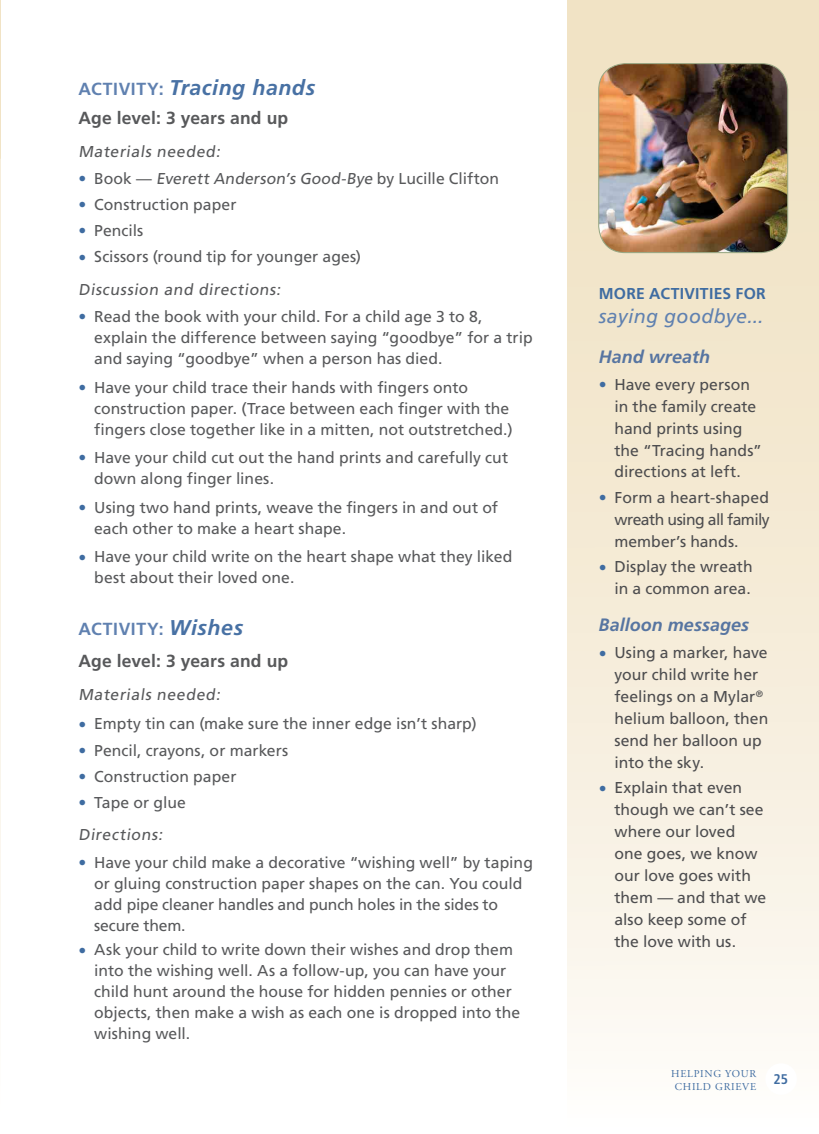
<style>
.page{position:relative;width:819px;height:1134px;background:#fff}
.page>*{position:absolute;margin:0;border:0;box-sizing:border-box;transform-origin:0 0}
.t1{font:italic 700 21.35px "Frutiger LT Std";letter-spacing:.025em;color:#4871a4}
.t2{font:italic 19.6px "Frutiger LT Std";letter-spacing:.02em;color:#6081b0}
.t3{font:italic 700 17.85px "Frutiger LT Std";letter-spacing:.005em;color:#5775a1}
.t4{font:700 17.5px/31.8px "Frutiger LT Std";letter-spacing:.01em;color:#58595b}
.t5{font:15.75px/21px "Frutiger LT Std";color:#58595b}
.t6{font:15.75px/21.9px "Frutiger LT Std";color:#4d4d4f}
.t7{font:700 15.75px "Frutiger LT Std";letter-spacing:.02em;color:#3f6ca1}
.t8{font:700 condensed 14px "Frutiger LT Std";color:#3f6ca1}
.t9{font:10.5px/12.6px "Adobe Garamond Pro";letter-spacing:.07em;color:#3f6ca1;text-align:center}
.s1{font-style:normal;font-size:17.5px;color:#6081b0}
.s2{font-style:normal;font-size:18.2px;color:#6081b0}
.s3{font-weight:700;font-stretch:condensed;color:#3f6ca1}
.s4{color:#6081b0}
.s5{font-style:italic;font-size:21.35px;color:#4871a4}
</style>
<div class="page">
<div style="left:568px;top:0;width:251px;height:1134px;background:linear-gradient(to bottom,#eedfbd,#fdfaf5)"></div>
<div style="left:765px;top:1063px;width:32px;height:32px;background:#fff;border-radius:50%"></div>
<hr style="left:0;top:0;width:1px;height:1134px;background:#f1e3c5">
<svg style="left:0;top:159px;width:1px;height:975px"></svg>
<img style="left:599px;top:64px;width:189px;height:189px">
<div style="left:598px;top:63px;width:190px;height:190px;border:1px solid #98a783;border-radius:27px"></div>
<h1 class="t1" style="left:78px;top:75px;width:238px"><span class="s1">ACTIVITY</span><span class="s2">:</span> Tracing hands</h1>
<p class="t4" style="left:78px;top:102px;width:211px">Age level: 3 years and up</p>
<p class="t5" style="left:78px;top:141px;width:146px">Materials needed:</p>
<p class="t5" style="left:78px;top:168px;width:422px"><span class="s3">•</span> Book — Everett Anderson’s Good-Bye by Lu cille Clifton</p>
<p class="t5" style="left:78px;top:194px;width:160px"><span class="s3">•</span> Construction paper</p>
<p class="t5" style="left:78px;top:220px;width:66px"><span class="s3">•</span> Pencils</p>
<p class="t5" style="left:78px;top:241px;width:284px;line-height:32.4px"><span class="s3">•</span> Scissors (round tip for younger ages)<br>Discussion and directions:</p>
<p class="t5" style="left:94px;top:306px;width:440px;text-indent:-16px"><span class="s3">•</span> Read the book with your child. For a child age 3 to 8, explain the difference between saying “goodbye” for a trip and saying “goodbye” when a person has died.</p>
<p class="t5" style="left:94px;top:377px;width:420px;text-indent:-16px"><span class="s3">•</span> Have your child trace their hands with fingers onto construction paper. (Trace between each finger with the fingers close together like in a mitten, not outstretched.)</p>
<p class="t5" style="left:94px;top:447px;width:415px;text-indent:-16px"><span class="s3">•</span> Have your child cut out the hand prints and carefully cut down along finger lines.</p>
<p class="t5" style="left:94px;top:497px;width:405px;text-indent:-16px"><span class="s3">•</span> Using two hand prints, weave the fingers in and out of each other to make a heart shape.</p>
<p class="t5" style="left:94px;top:546px;width:420px;text-indent:-16px"><span class="s3">•</span> Have your child write on the heart shape what they liked best about their loved one.</p>
<p class="t4" style="left:78px;top:613px;width:211px"><span class="s4">ACTIVITY:</span> <span class="s5">Wishes<br></span>Age level: 3 years and up</p>
<p class="t5" style="left:78px;top:684px;width:146px">Materials needed:</p>
<p class="t5" style="left:78px;top:714px;width:400px"><span class="s3">•</span> Empty tin can (make sure the inner edge isn’t sharp)</p>
<p class="t5" style="left:78px;top:740px;width:211px"><span class="s3">•</span> Pencil, crayons, or markers</p>
<p class="t5" style="left:78px;top:766px;width:160px"><span class="s3">•</span> Construction paper</p>
<p class="t5" style="left:78px;top:786px;width:109px;line-height:32.4px"><span class="s3">•</span> Tape or glue<br>Directions:</p>
<p class="t5" style="left:94px;top:852px;width:440px;text-indent:-16px"><span class="s3">•</span> Have your child make a decorative “wishing well” by taping or gluing construction paper shapes on the can. You could add pipe cleaner handles and punch holes in the sides to secure them.</p>
<p class="t5" style="left:94px;top:940px;width:427px;text-indent:-16px"><span class="s3">•</span> Ask your child to write down their wishes and drop them into the wishing well. As a follow-up, you can have your child hunt around the house for hidden pennies or other objects, then make a wish as each one is dropped into the wishing well.</p>
<p class="t7" style="left:599px;top:284px;width:169px">MORE ACTIVITIES FOR</p>
<p class="t2" style="left:599px;top:305px;width:167px">saying goodbye...</p>
<p class="t3" style="left:599px;top:346px;width:113px">Hand wreath</p>
<p class="t6" style="left:614px;top:374px;width:149px;text-indent:-16px"><span class="s3">•</span> Have every person in the family create hand prints using the “Tracing hands” directions at left.</p>
<p class="t6" style="left:614px;top:487px;width:157px;text-align:justify;text-indent:-16px"><span class="s3">•</span> Form a heart-shaped wreath using all family member’s hands.</p>
<p class="t6" style="left:599px;top:556px;width:155px;text-align:right"><span class="s3">•</span> Display the wreath in a common area.</p>
<p class="t3" style="left:599px;top:615px;width:152px">Balloon messages</p>
<p class="t6" style="left:614px;top:642px;width:155px;text-indent:-16px"><span class="s3">•</span> Using a marker, have your child write her feelings on a Mylar<sup>® </sup>helium balloon, then send her balloon up into the sky.</p>
<p class="t6" style="left:614px;top:777px;width:153px;text-indent:-16px"><span class="s3">•</span> Explain that even though we can’t see where our loved one goes, we know our love goes with them — and that we also keep some of the love with us.</p>
<p class="t9" style="left:671px;top:1068px;width:86px">HELPING YOUR<br>CHILD GRIEVE</p>
<p class="t8" style="left:774px;top:1071px;width:16px">25</p>
</div>
